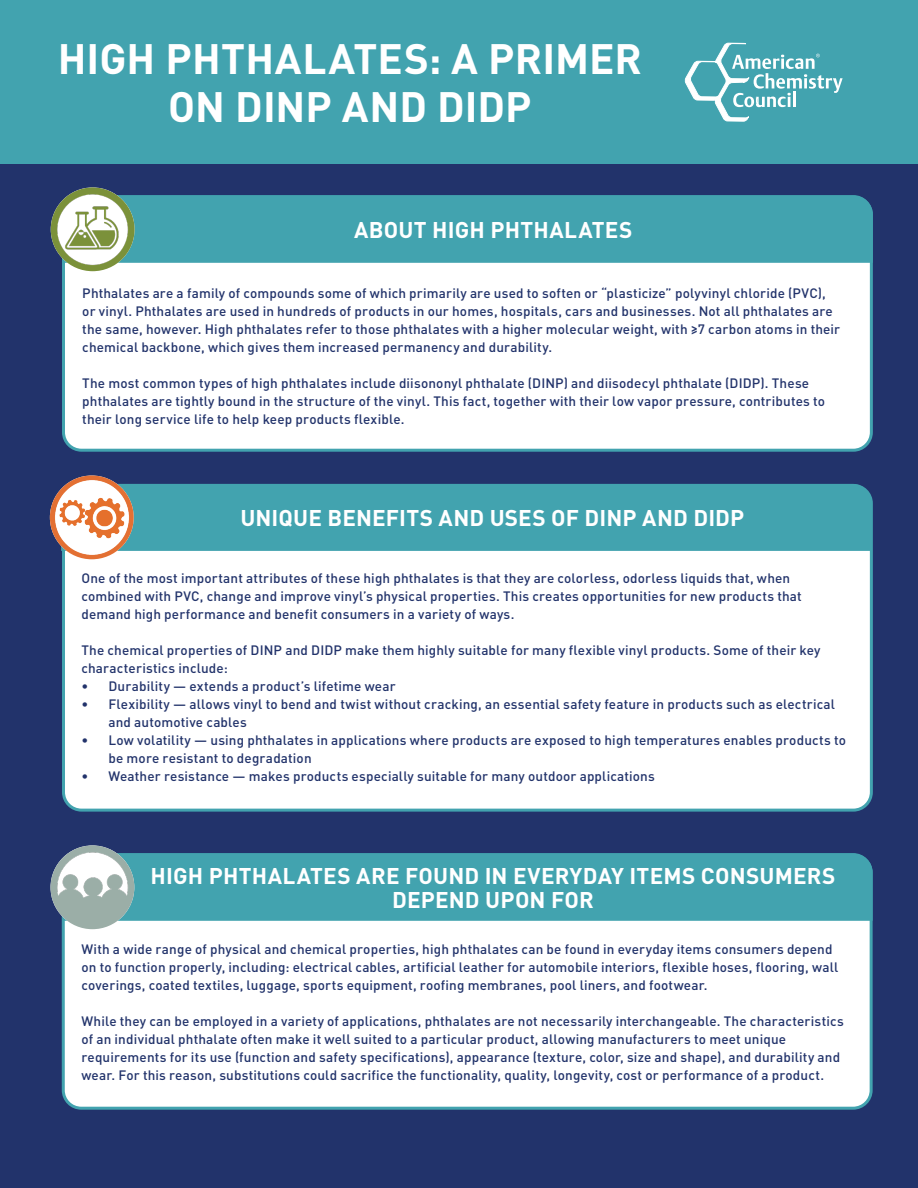
<style>
.page{position:relative;width:918px;height:1188px;background:#fff}
.page>*{position:absolute;margin:0;border:0;box-sizing:border-box;transform-origin:0 0}
.t1{font:700 42px/48px "DINOT";color:#fff;text-align:center}
.t2{font:700 22.5px/24px "DINOT";letter-spacing:.005em;color:#fff;text-align:center}
.t3{font:500 13.5px/18px "DINOT";letter-spacing:.01em;color:#22336b}
</style>
<div class="page">
<div style="left:0;top:1px;width:918px;height:1187px;background:#22336b"></div>
<div style="left:0;top:0;width:918px;height:164px;background:#42a3af"></div>
<svg style="left:684px;top:42px;width:159px;height:80px"></svg>
<div style="left:63px;top:197px;width:808px;height:253px;background:#fff;border-radius:18px"></div>
<div style="left:62px;top:195px;width:811px;height:257px;border:3px solid #42a3af;border-radius:18px"></div>
<div style="left:62px;top:195px;width:811px;height:69px;background:#42a3af"></div>
<img style="left:51px;top:187px;width:84px;height:84px;border-radius:42px">
<div style="left:63px;top:485px;width:808px;height:325px;background:#fff;border-radius:18px"></div>
<div style="left:60px;top:483px;width:812px;height:69px;background:#42a3af"></div>
<img style="left:50px;top:476px;width:84px;height:83px;border-radius:42px">
<div style="left:63px;top:855px;width:808px;height:253px;background:#fff;border-radius:18px"></div>
<div style="left:62px;top:853px;width:811px;height:257px;border:3px solid #42a3af;border-radius:18px"></div>
<div style="left:62px;top:853px;width:811px;height:69px;background:#42a3af"></div>
<img style="left:51px;top:845px;width:83px;height:84px;border-radius:42px">
<p class="t1" style="left:58px;top:34px;width:586px">HIGH PHTHALATES: A PRIMER<br>ON DINP AND DIDP</p>
<p class="t2" style="left:354px;top:217px;width:280px">ABOUT HIGH PHTHALATES</p>
<p class="t3" style="left:82px;top:284px;width:759px">Phthalates are a family of compounds some of which primarily are used to soften or “plasticize” polyvinyl chloride (PVC), or vinyl. Phthalates are used in hundreds of products in our homes, hospitals, cars and businesses. Not all phthalates are the same, however. High phthalates refer to those phthalates with a higher molecular weight, with ≥7 carbon atoms in their chemical backbone, which gives them increased permanency and durability.</p>
<p class="t3" style="left:82px;top:374px;width:744px">The most common types of high phthalates include diisononyl phthalate (DINP) and diisodecyl phthalate (DIDP). These phthalates are tightly bound in the structure of the vinyl. This fact, together with their low vapor pressure, contributes to their long service life to help keep products flexible.</p>
<p class="t2" style="left:240px;top:505px;width:505px">UNIQUE BENEFITS AND USES OF DINP AND DIDP</p>
<p class="t3" style="left:81px;top:569px;width:710px">One of the most important attributes of these high phthalates is that they are colorless, odorless liquids that, when</p>
<p class="t3" style="left:81px;top:587px;width:722px">combined with PVC, change and improve vinyl’s physical properties. This creates opportunities for new products that</p>
<p class="t3" style="left:81px;top:605px;width:435px">demand high performance and benefit consumers in a variety of ways.</p>
<p class="t3" style="left:81px;top:641px;width:741px">The chemical properties of DINP and DIDP make them highly suitable for many flexible vinyl products. Some of their key characteristics include:</p>
<p class="t3" style="left:81px;top:677px;width:316px">• Durability — extends a product’s lifetime wear</p>
<p class="t3" style="left:108px;top:695px;width:728px;text-indent:-27px">• Flexibility — allows vinyl to bend and twist without cracking, an essential safety feature in products such as electrical and automotive cables</p>
<p class="t3" style="left:108px;top:731px;width:739px;text-indent:-27px">• Low volatility — using phthalates in applications where products are exposed to high temperatures enables products to be more resistant to degradation</p>
<p class="t3" style="left:81px;top:767px;width:575px">• Weather resistance — makes products especially suitable for many outdoor applications</p>
<p class="t2" style="left:151px;top:863px;width:686px">HIGH PHTHALATES ARE FOUND IN EVERYDAY ITEMS CONSUMERS<br>DEPEND UPON FOR</p>
<p class="t3" style="left:81px;top:940px;width:758px">With a wide range of physical and chemical properties, high phthalates can be found in everyday items consumers depend on to function properly, including: electrical cables, artificial leather for automobile interiors, flexible hoses, flooring, wall coverings, coated textiles, luggage, sports equipment, roofing membranes, pool liners, and footwear.</p>
<p class="t3" style="left:81px;top:1012px;width:764px">While they can be employed in a variety of applications, phthalates are not necessarily interchangeable. The characteristics of an individual phthalate often make it well suited to a particular product, allowing manufacturers to meet unique</p>
<p class="t3" style="left:81px;top:1048px;width:760px">requirements for its use (function and safety specifications), appearance (texture, color, size and shape), and durability and wear. For this reason, substitutions could sacrifice the functionality, quality, longevity, cost or performance of a product.</p>
</div>
